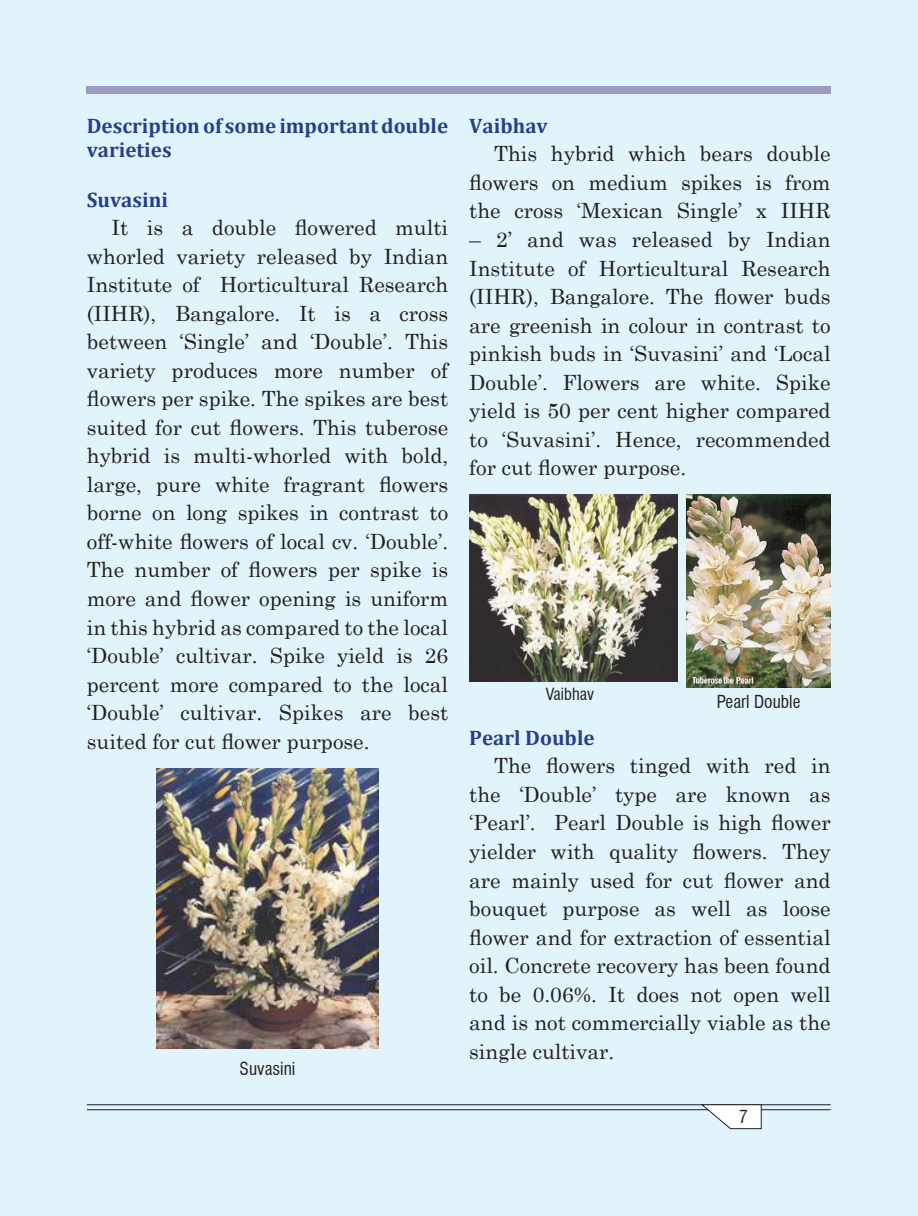
<style>
.page{position:relative;width:918px;height:1216px;background:#fff}
.page>*{position:absolute;margin:0;border:0;box-sizing:border-box;transform-origin:0 0}
.t1{font:21px/28.5px "Century Schoolbook";color:#231f20;text-align:justify}
.t2{font:700 21px/24.5px "Cambria";color:#253f8e}
.t3{font:condensed 17.5px "Swiss 721 BT";color:#231f20}
.t4{font:condensed 16.45px "Swiss 721 BT";color:#231f20}
</style>
<div class="page">
<div style="left:0;top:0;width:918px;height:1215px;background:#e1f4fc"></div>
<hr style="left:87px;top:1104px;width:743px;height:1px;background:#231f20">
<hr style="left:87px;top:1109px;width:743px;height:1px;background:#231f20">
<svg style="left:699px;top:1104px;width:63px;height:25px"></svg>
<div style="left:87px;top:87px;width:744px;height:7px;background:#9b9bc6"></div>
<img style="left:156px;top:768px;width:223px;height:280px">
<img style="left:469px;top:494px;width:209px;height:187px">
<img style="left:686px;top:494px;width:144px;height:193px">
<p class="t2" style="left:87px;top:113px;width:363px">Description of some important double varieties</p>
<p class="t2" style="left:87px;top:186px;width:83px">Suvasini</p>
<p class="t1" style="left:87px;top:211px;width:363px;text-indent:25px">It is a double flowered multi whorled variety released by Indian Institute of Horticultural Research (IIHR), Bangalore. It is a cross between ‘Single’ and ‘Double’. This variety produces more number of flowers per spike. The spikes are best suited for cut flowers. This tuberose hybrid is multi-whorled with bold, large, pure white fragrant flowers borne on long spikes in contrast to off-white flowers of local cv. ‘Double’.<br>The number of flowers per spike is more and flower opening is uniform in this hybrid as compared to the local ‘Double’ cultivar. Spike yield is 26 percent more compared to the local ‘Double’ cultivar. Spikes are best suited for cut flower purpose.</p>
<p class="t3" style="left:240px;top:1058px;width:57px">Suvasini</p>
<p class="t2" style="left:469px;top:113px;width:80px">Vaibhav</p>
<p class="t1" style="left:469px;top:138px;width:363px;text-indent:25px">This hybrid which bears double flowers on medium spikes is from the cross ‘Mexican Single’ x IIHR</p>
<p class="t1" style="left:469px;top:223px;width:363px">– 2’ and was released by Indian Institute of Horticultural Research (IIHR), Bangalore. The flower buds are greenish in colour in contrast to pinkish buds in ‘Suvasini’ and ‘Local Double’. Flowers are white. Spike yield is 50 per cent higher compared to ‘Suvasini’. Hence, recommended for cut flower purpose.</p>
<p class="t4" style="left:546px;top:683px;width:50px">Vaibhav</p>
<p class="t3" style="left:717px;top:691px;width:85px">Pearl Double</p>
<p class="t2" style="left:469px;top:724px;width:127px">Pearl Double</p>
<p class="t1" style="left:469px;top:749px;width:363px;text-indent:25px">The flowers tinged with red in the ‘Double’ type are known as ‘Pearl’. Pearl Double is high flower yielder with quality flowers. They are mainly used for cut flower and bouquet purpose as well as loose flower and for extraction of essential oil. Concrete recovery has been found to be 0.06%. It does not open well and is not commercially viable as the single cultivar.</p>
<p class="t3" style="left:739px;top:1105px;width:10px">7</p>
</div>
